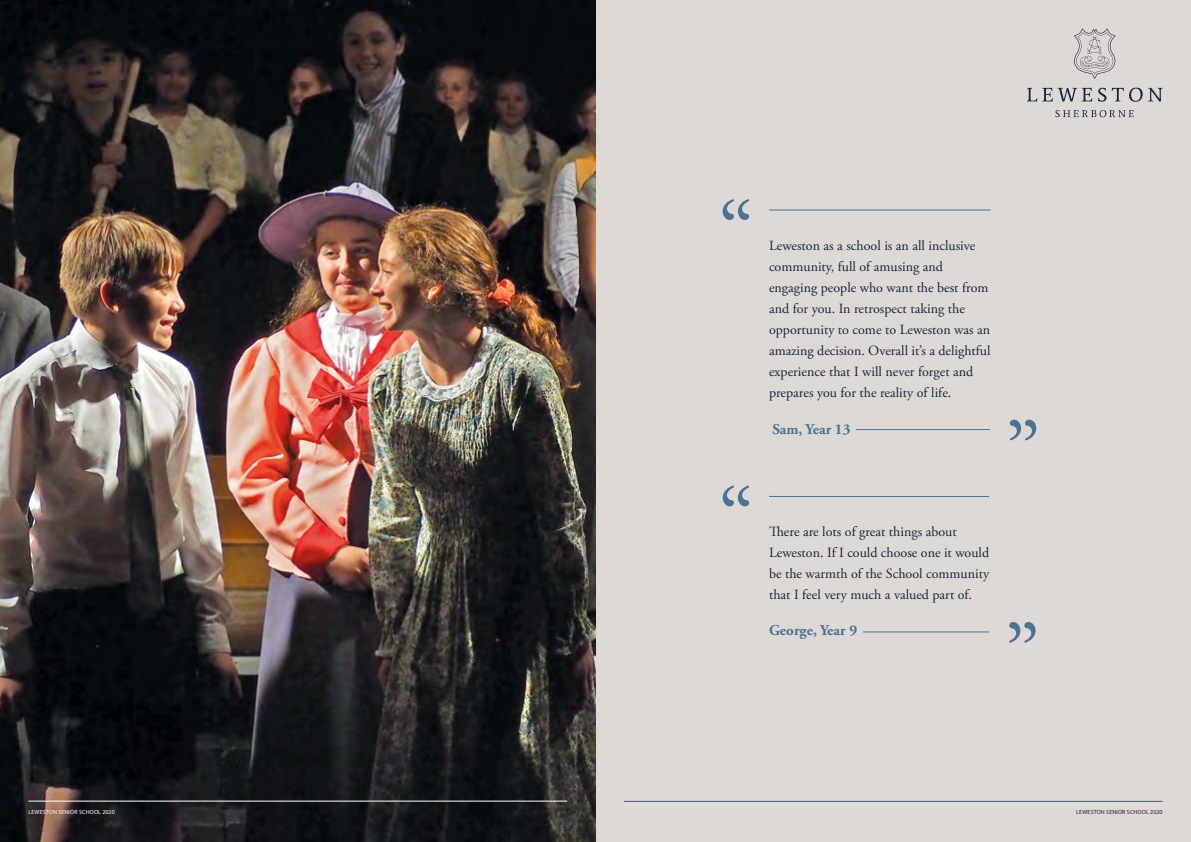
<style>
.page{position:relative;width:1191px;height:842px;background:#fff}
.page>*{position:absolute;margin:0;border:0;box-sizing:border-box;transform-origin:0 0}
.t1{font:700 15px "Adobe Garamond Pro";color:#497497}
.t2{font:14px/21px "Adobe Garamond Pro";color:#16263e}
.t3{font:6px "Myriad Pro";letter-spacing:.02em;color:#fff}
.t4{font:6px "Myriad Pro";letter-spacing:.02em;color:#16263e}
</style>
<div class="page">
<div style="left:595px;top:0;width:596px;height:842px;background:#dfd9d5"></div>
<img style="left:0;top:0;width:595px;height:842px">
<svg style="left:722px;top:485px;width:27px;height:21px"></svg>
<hr style="left:769px;top:496px;width:220px;height:1px;background:#497497">
<svg style="left:1009px;top:622px;width:26px;height:21px"></svg>
<hr style="left:800px;top:631px;width:189px;height:1px;background:#497497">
<div style="left:769px;top:625px;width:94px;height:10px;background:#dfd9d5"></div>
<svg style="left:722px;top:199px;width:27px;height:21px"></svg>
<hr style="left:769px;top:210px;width:221px;height:1px;background:#497497">
<svg style="left:1009px;top:420px;width:27px;height:20px"></svg>
<hr style="left:785px;top:429px;width:205px;height:1px;background:#497497">
<div style="left:772px;top:423px;width:84px;height:11px;background:#dfd9d5"></div>
<hr style="left:624px;top:801px;width:538px;height:1px;background:#405877">
<svg style="left:1026px;top:88px;width:66px;height:14px"></svg>
<svg style="left:1098px;top:88px;width:44px;height:14px"></svg>
<svg style="left:1148px;top:88px;width:14px;height:14px"></svg>
<svg style="left:1055px;top:110px;width:79px;height:7px"></svg>
<svg style="left:1074px;top:28px;width:41px;height:51px"></svg>
<hr style="left:28px;top:801px;width:539px;height:1px;background:#fff">
<p class="t2" style="left:769px;top:235px;width:223px">Leweston as a school is an all inclusive community, full of amusing and engaging people who want the best from and for you. In retrospect taking the opportunity to come to Leweston was an amazing decision. Overall it’s a delightful experience that I will never forget and prepares you for the reality of life.</p>
<p class="t1" style="left:772px;top:421px;width:80px">Sam, Year 13</p>
<p class="t2" style="left:769px;top:522px;width:222px">There are lots of great things about Leweston. If I could choose one it would be the warmth of the School community that I feel very much a valued part of.</p>
<p class="t1" style="left:769px;top:622px;width:90px">George, Year 9</p>
<p class="t3" style="left:28px;top:808px;width:88px">LEWESTON SENIOR SCHOOL 2020</p>
<p class="t4" style="left:1076px;top:808px;width:88px">LEWESTON SENIOR SCHOOL 2020</p>
</div>
